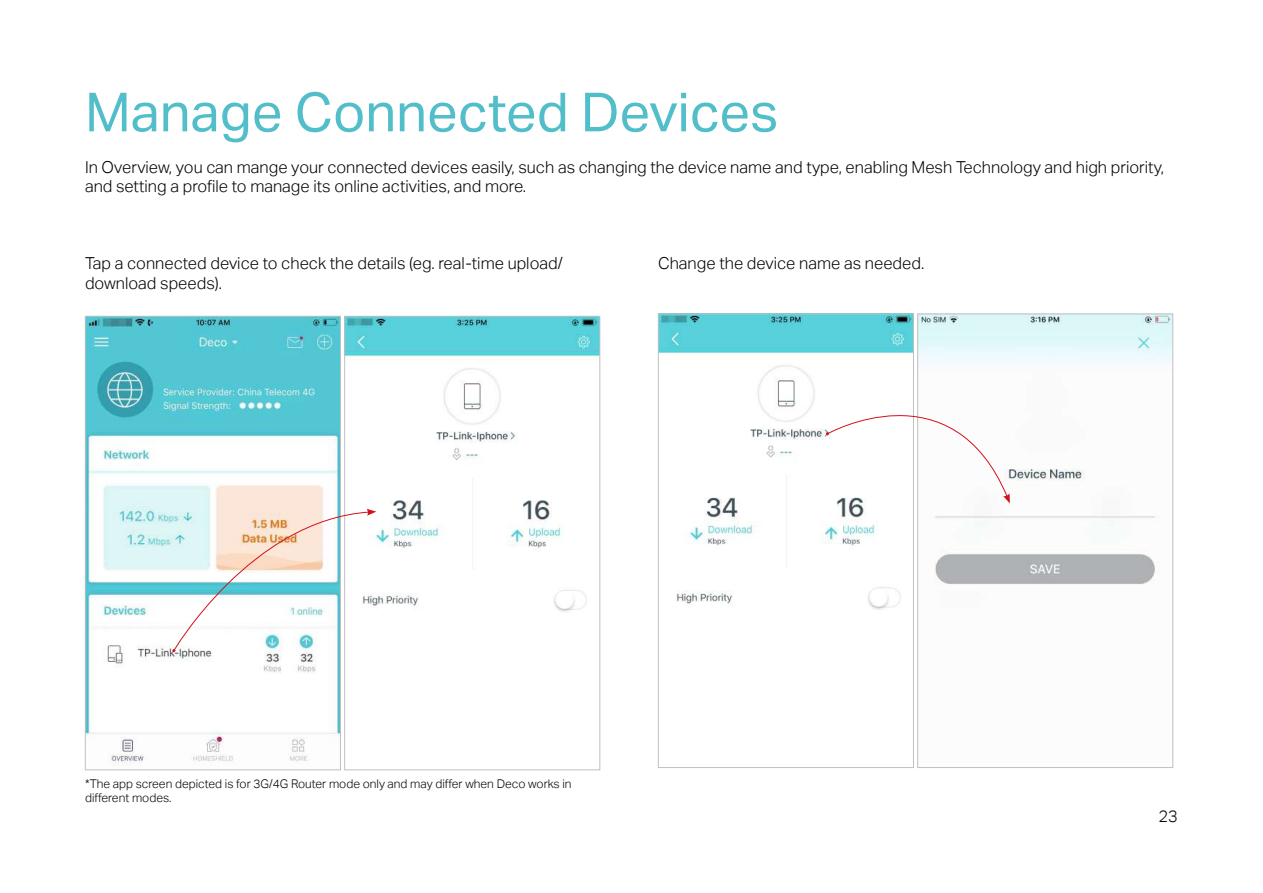
<style>
.page{position:relative;width:1263px;height:893px;background:#fff}
.page>*{position:absolute;margin:0;border:0;box-sizing:border-box;transform-origin:0 0}
.t1{font:54px "TP Link Aktiv Regular";color:#51beca}
.t2{font:16.5px/19.8px "TP Link Aktiv Light";color:#000}
.t3{font:12px/14.4px "TP Link Aktiv Light";color:#000}
</style>
<div class="page">
<img style="left:87px;top:318px;width:252px;height:448px">
<div style="left:85px;top:316px;width:256px;height:454px;border:1px solid #bfc0c0"></div>
<img style="left:346px;top:318px;width:252px;height:294px">
<div style="left:344px;top:316px;width:256px;height:454px;border:1px solid #bfc0c0"></div>
<img style="left:660px;top:316px;width:252px;height:294px">
<div style="left:658px;top:314px;width:256px;height:454px;border:1px solid #bfc0c0"></div>
<img style="left:919px;top:316px;width:252px;height:269px">
<div style="left:917px;top:314px;width:256px;height:454px;border:1px solid #bfc0c0"></div>
<svg style="left:172px;top:509px;width:204px;height:143px"></svg>
<svg style="left:826px;top:364px;width:184px;height:139px"></svg>
<h1 class="t1" style="left:85px;top:81px;width:695px">Manage Connected Devices</h1>
<p class="t2" style="left:85px;top:157px;width:1080px">In Overview, you can mange your connected devices easily, such as changing the device name and type, enabling Mesh Technology and high priority, and setting a profile to manage its online activities, and more.</p>
<p class="t2" style="left:85px;top:254px;width:479px">Tap a connected device to check the details (eg. real-time upload/ download speeds).</p>
<p class="t2" style="left:658px;top:254px;width:268px">Change the device name as needed.</p>
<p class="t3" style="left:85px;top:777px;width:488px">*The app screen depicted is for 3G/4G Router mode only and may differ when Deco works in different modes.</p>
<p class="t2" style="left:1158px;top:806px;width:21px">23</p>
</div>
